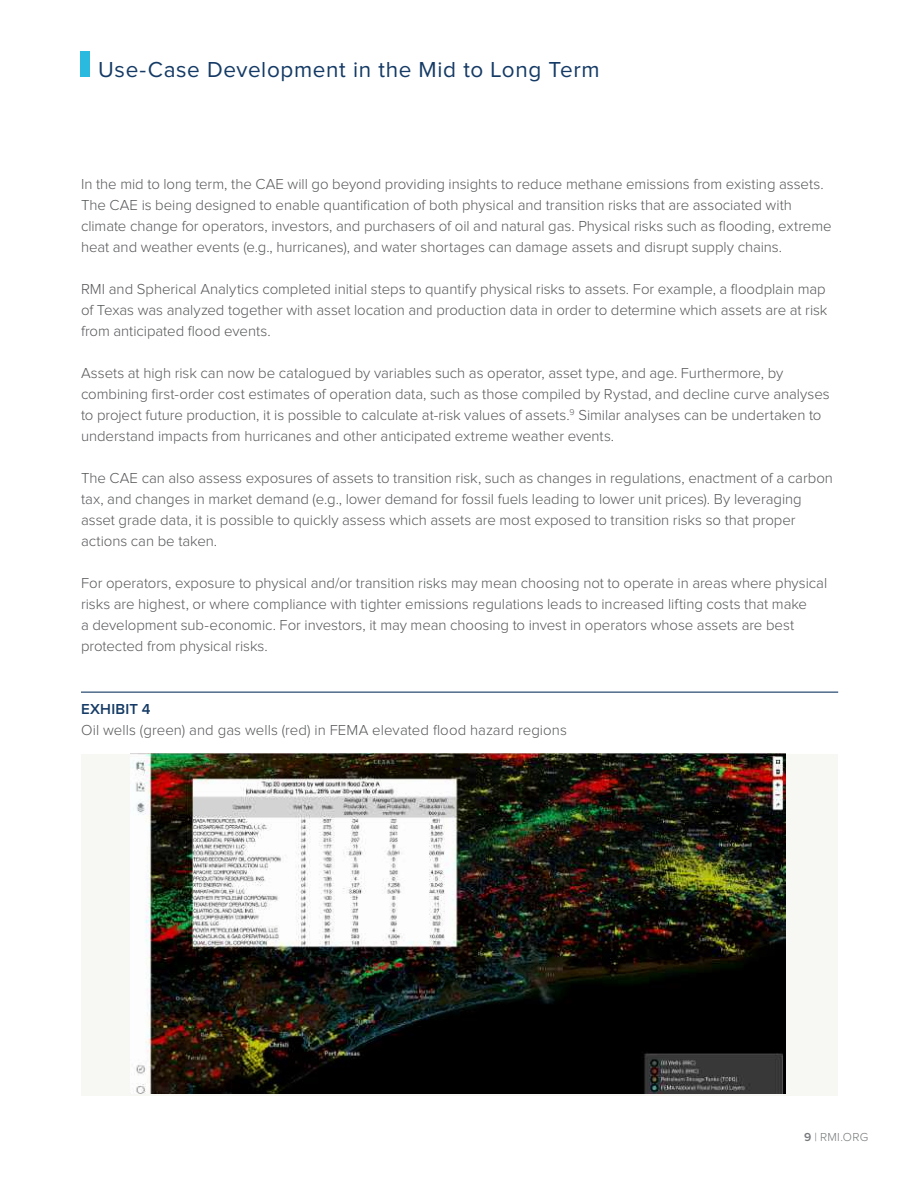
<style>
.page{position:relative;width:918px;height:1188px;background:#fff}
.page>*{position:absolute;margin:0;border:0;box-sizing:border-box;transform-origin:0 0}
.t1{font:22.5px "Proxima Nova";letter-spacing:.03em;color:#143a65}
.t2{font:300 15px/21px "Proxima Nova";letter-spacing:-.005em;color:#57585a}
.t3{font:600 15px "Proxima Nova";letter-spacing:.015em;color:#143a65}
.t4{font:300 12px "Proxima Nova";letter-spacing:.025em;color:#76787b}
.s1{font-weight:600}
</style>
<div class="page">
<div style="left:81px;top:51px;width:9px;height:26px;background:#2ab9df"></div>
<hr style="left:81px;top:692px;width:757px;height:1px;background:#143a65">
<div style="left:81px;top:754px;width:757px;height:341px;background:#f7f7f4"></div>
<img style="left:136px;top:754px;width:649px;height:340px">
<h1 class="t1" style="left:98px;top:59px;width:503px">Use-Case Development in the Mid to Long Term</h1>
<p class="t2" style="left:81px;top:174px;width:752px">In the mid to long term, the CAE will go beyond providing insights to reduce methane emissions from existing assets.<br>The CAE is being designed to enable quantification of both physical and transition risks that are associated with climate change for operators, investors, and purchasers of oil and natural gas. Physical risks such as flooding, extreme heat and weather events (e.g., hurricanes), and water shortages can damage assets and disrupt supply chains.</p>
<p class="t2" style="left:81px;top:279px;width:748px;text-align:justify">RMI and Spherical Analytics completed initial steps to quantify physical risks to assets. For example, a floodplain map of Texas was analyzed together with asset location and production data in order to determine which assets are at risk from anticipated flood events.</p>
<p class="t2" style="left:81px;top:363px;width:750px">Assets at high risk can now be catalogued by variables such as operator, asset type, and age. Furthermore, by combining first-order cost estimates of operation data, such as those compiled by Rystad, and decline curve analyses to project future production, it is possible to calculate at-risk values of assets.<sup>9</sup> Similar analyses can be undertaken to understand impacts from hurricanes and other anticipated extreme weather events.</p>
<p class="t2" style="left:81px;top:468px;width:753px">The CAE can also assess exposures of assets to transition risk, such as changes in regulations, enactment of a carbon tax, and changes in market demand (e.g., lower demand for fossil fuels leading to lower unit prices). By leveraging asset grade data, it is possible to quickly assess which assets are most exposed to transition risks so that proper actions can be taken.</p>
<p class="t2" style="left:81px;top:573px;width:748px">For operators, exposure to physical and/or transition risks may mean choosing not to operate in areas where physical risks are highest, or where compliance with tighter emissions regulations leads to increased lifting costs that make<br>a development sub-economic. For investors, it may mean choosing to invest in operators whose assets are best protected from physical risks.</p>
<p class="t3" style="left:81px;top:702px;width:71px">EXHIBIT 4</p>
<p class="t2" style="left:81px;top:720px;width:487px">Oil wells (green) and gas wells (red) in FEMA elevated flood hazard regions</p>
<p class="t4" style="left:804px;top:1132px;width:66px"><span class="s1">9</span> | RMI.ORG</p>
</div>
